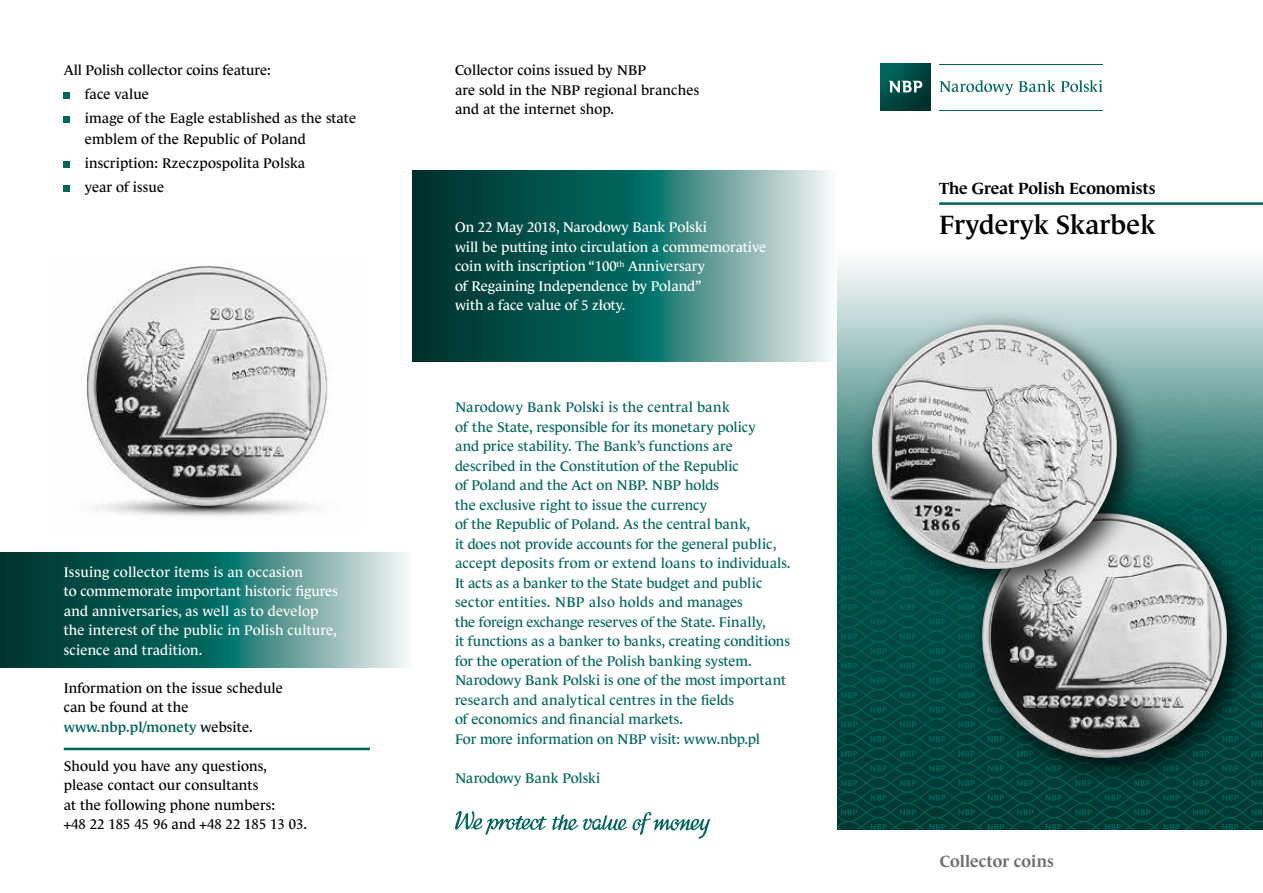
<style>
.page{position:relative;width:1263px;height:893px;background:#fff}
.page>*{position:absolute;margin:0;border:0;box-sizing:border-box;transform-origin:0 0}
.t1{font:600 27px "Le Monde Journal Pro";color:#000}
.t2{font:600 expanded 16.5px "Le Monde Journal Pro";letter-spacing:-.01em;color:#000}
.t3{font:600 expanded 16.5px "Le Monde Journal Pro";letter-spacing:.005em;color:#706f6f}
.t4{font:14.25px/19.5px "Le Monde Journal Pro";color:#00655d}
.t5{font:14.25px/19.5px "Le Monde Journal Pro";letter-spacing:.01em;color:#000}
.t6{font:14.25px/19.5px "Le Monde Journal Pro";color:#fff}
.s1{font-weight:600;color:#00655c}
</style>
<div class="page">
<svg style="left:1149px;top:461px;width:114px;height:290px;background:#17655e"></svg>
<svg style="left:1259px;top:692px;width:4px;height:6px"></svg>
<svg style="left:1192px;top:487px;width:17px;height:6px"></svg>
<svg style="left:1251px;top:487px;width:12px;height:6px"></svg>
<svg style="left:1259px;top:604px;width:4px;height:6px"></svg>
<svg style="left:1259px;top:634px;width:4px;height:5px"></svg>
<svg style="left:1259px;top:575px;width:4px;height:6px"></svg>
<svg style="left:1259px;top:546px;width:4px;height:6px"></svg>
<svg style="left:1222px;top:472px;width:16px;height:6px"></svg>
<svg style="left:1259px;top:663px;width:4px;height:6px"></svg>
<svg style="left:1163px;top:472px;width:17px;height:6px"></svg>
<svg style="left:1259px;top:721px;width:4px;height:6px"></svg>
<svg style="left:1259px;top:516px;width:4px;height:6px"></svg>
<svg style="left:1054px;top:751px;width:209px;height:78px;background:#00413b"></svg>
<svg style="left:838px;top:754px;width:216px;height:75px;background:#00433c"></svg>
<svg style="left:958px;top:754px;width:9px;height:3px"></svg>
<svg style="left:838px;top:461px;width:129px;height:293px;background:#004c44"></svg>
<svg style="left:870px;top:619px;width:17px;height:6px"></svg>
<svg style="left:929px;top:619px;width:16px;height:6px"></svg>
<svg style="left:899px;top:604px;width:17px;height:6px"></svg>
<svg style="left:899px;top:634px;width:17px;height:5px"></svg>
<svg style="left:958px;top:692px;width:9px;height:6px"></svg>
<svg style="left:840px;top:721px;width:17px;height:6px"></svg>
<svg style="left:840px;top:692px;width:17px;height:6px"></svg>
<svg style="left:899px;top:692px;width:17px;height:6px"></svg>
<svg style="left:840px;top:487px;width:17px;height:6px"></svg>
<svg style="left:929px;top:707px;width:16px;height:6px"></svg>
<svg style="left:870px;top:707px;width:17px;height:6px"></svg>
<svg style="left:958px;top:604px;width:9px;height:6px"></svg>
<svg style="left:958px;top:634px;width:9px;height:5px"></svg>
<svg style="left:840px;top:634px;width:17px;height:5px"></svg>
<svg style="left:840px;top:604px;width:17px;height:6px"></svg>
<svg style="left:840px;top:575px;width:17px;height:6px"></svg>
<svg style="left:840px;top:663px;width:17px;height:6px"></svg>
<svg style="left:958px;top:663px;width:9px;height:6px"></svg>
<svg style="left:899px;top:663px;width:17px;height:6px"></svg>
<svg style="left:899px;top:721px;width:17px;height:6px"></svg>
<svg style="left:840px;top:516px;width:17px;height:6px"></svg>
<svg style="left:958px;top:721px;width:9px;height:6px"></svg>
<svg style="left:870px;top:677px;width:17px;height:6px"></svg>
<svg style="left:929px;top:677px;width:16px;height:6px"></svg>
<svg style="left:1192px;top:461px;width:17px;height:3px"></svg>
<svg style="left:1251px;top:461px;width:12px;height:3px"></svg>
<svg style="left:1054px;top:263px;width:209px;height:198px;background:#a0c3c0"></svg>
<svg style="left:1163px;top:326px;width:17px;height:6px"></svg>
<svg style="left:1163px;top:297px;width:17px;height:5px"></svg>
<svg style="left:1222px;top:267px;width:16px;height:6px"></svg>
<svg style="left:1222px;top:297px;width:16px;height:5px"></svg>
<svg style="left:1222px;top:326px;width:16px;height:6px"></svg>
<svg style="left:1192px;top:311px;width:17px;height:6px"></svg>
<svg style="left:1192px;top:282px;width:17px;height:6px"></svg>
<svg style="left:1192px;top:341px;width:17px;height:5px"></svg>
<svg style="left:1251px;top:399px;width:12px;height:6px"></svg>
<svg style="left:1104px;top:297px;width:17px;height:5px"></svg>
<svg style="left:1075px;top:282px;width:17px;height:6px"></svg>
<svg style="left:1192px;top:399px;width:17px;height:6px"></svg>
<svg style="left:1222px;top:414px;width:16px;height:6px"></svg>
<svg style="left:1163px;top:414px;width:17px;height:6px"></svg>
<svg style="left:1251px;top:311px;width:12px;height:6px"></svg>
<svg style="left:1251px;top:341px;width:12px;height:5px"></svg>
<svg style="left:1251px;top:282px;width:12px;height:6px"></svg>
<svg style="left:1133px;top:282px;width:17px;height:6px"></svg>
<svg style="left:1251px;top:370px;width:12px;height:6px"></svg>
<svg style="left:1192px;top:370px;width:17px;height:6px"></svg>
<svg style="left:1104px;top:267px;width:17px;height:6px"></svg>
<svg style="left:1192px;top:428px;width:17px;height:6px"></svg>
<svg style="left:1251px;top:428px;width:12px;height:6px"></svg>
<svg style="left:1163px;top:385px;width:17px;height:5px"></svg>
<svg style="left:1222px;top:385px;width:16px;height:5px"></svg>
<svg style="left:840px;top:461px;width:17px;height:3px"></svg>
<svg style="left:838px;top:263px;width:216px;height:198px;background:#cadedc"></svg>
<svg style="left:870px;top:297px;width:17px;height:5px"></svg>
<svg style="left:929px;top:267px;width:16px;height:6px"></svg>
<svg style="left:929px;top:297px;width:16px;height:5px"></svg>
<svg style="left:1045px;top:297px;width:17px;height:5px"></svg>
<svg style="left:1045px;top:267px;width:17px;height:6px"></svg>
<svg style="left:899px;top:282px;width:17px;height:6px"></svg>
<svg style="left:840px;top:428px;width:17px;height:6px"></svg>
<svg style="left:840px;top:399px;width:17px;height:6px"></svg>
<svg style="left:987px;top:297px;width:17px;height:5px"></svg>
<svg style="left:987px;top:267px;width:17px;height:6px"></svg>
<svg style="left:958px;top:282px;width:17px;height:6px"></svg>
<svg style="left:840px;top:341px;width:17px;height:5px"></svg>
<svg style="left:840px;top:311px;width:17px;height:6px"></svg>
<svg style="left:840px;top:282px;width:17px;height:6px"></svg>
<svg style="left:840px;top:370px;width:17px;height:6px"></svg>
<svg style="left:1016px;top:282px;width:17px;height:6px"></svg>
<img style="left:880px;top:64px;width:51px;height:47px">
<hr style="left:939px;top:64px;width:164px;height:1px;background:#00655d">
<hr style="left:939px;top:110px;width:164px;height:1px;background:#00655d">
<svg style="left:889px;top:81px;width:33px;height:11px"></svg>
<svg style="left:939px;top:80px;width:74px;height:15px"></svg>
<svg style="left:1018px;top:80px;width:37px;height:12px"></svg>
<svg style="left:1061px;top:80px;width:42px;height:12px"></svg>
<svg style="left:412px;top:170px;width:417px;height:191px;background:#377973"></svg>
<svg style="left:64px;top:93px;width:6px;height:6px"></svg>
<svg style="left:64px;top:117px;width:6px;height:6px"></svg>
<svg style="left:64px;top:162px;width:6px;height:6px"></svg>
<svg style="left:64px;top:186px;width:6px;height:6px"></svg>
<hr style="left:939px;top:202px;width:324px;height:3px;background:#00655c">
<svg style="left:0;top:553px;width:406px;height:115px;background:#397b75"></svg>
<hr style="left:64px;top:748px;width:306px;height:2px;background:#00655c">
<svg style="left:455px;top:811px;width:255px;height:28px"></svg>
<img style="left:84px;top:265px;width:244px;height:251px">
<div style="left:967px;top:499px;width:292px;height:290px;background:#000;opacity:.75"></div>
<img style="left:982px;top:513px;width:245px;height:245px">
<div style="left:857px;top:310px;width:292px;height:290px;background:#000;opacity:.75"></div>
<img style="left:872px;top:324px;width:245px;height:245px">
<p class="t5" style="left:85px;top:57px;width:273px;line-height:24px;text-indent:-21px">All Polish collector coins feature:<br>face value<br>image of the Eagle established as the state</p>
<p class="t5" style="left:85px;top:126px;width:223px;line-height:24px;text-align:justify">emblem of the Republic of Poland inscription: Rzeczpospolita Polska year of issue</p>
<p class="t6" style="left:64px;top:561px;width:276px">Issuing collector items is an occasion<br>to commemorate important historic figures and anniversaries, as well as to develop the interest of the public in Polish culture, science and tradition.</p>
<p class="t5" style="left:64px;top:676px;width:221px">Information on the issue schedule can be found at the <span class="s1">www.nbp.pl/monety</span> website.</p>
<p class="t5" style="left:64px;top:754px;width:245px">Should you have any questions, please contact our consultants<br>at the following phone numbers:<br>+48 22 185 45 96 and +48 22 185 13 03.</p>
<p class="t5" style="left:455px;top:59px;width:246px">Collector coins issued by NBP<br>are sold in the NBP regional branches and at the internet shop.</p>
<p class="t6" style="left:455px;top:216px;width:313px">On 22 May 2018, Narodowy Bank Polski<br>will be putting into circulation a commemorative coin with inscription “100<sup>th</sup> Anniversary<br>of Regaining Independence by Poland”<br>with a face value of 5 złoty.</p>
<p class="t4" style="left:455px;top:396px;width:337px">Narodowy Bank Polski is the central bank<br>of the State, responsible for its monetary policy<br>and price stability. The Bank’s functions are described in the Constitution of the Republic<br>of Poland and the Act on NBP. NBP holds<br>the exclusive right to issue the currency<br>of the Republic of Poland. As the central bank,<br>it does not provide accounts for the general public, accept deposits from or extend loans to individuals.<br>It acts as a banker to the State budget and public sector entities. NBP also holds and manages<br>the foreign exchange reserves of the State. Finally,<br>it functions as a banker to banks, creating conditions for the operation of the Polish banking system.<br>Narodowy Bank Polski is one of the most important research and analytical centres in the fields<br>of economics and financial markets.<br>For more information on NBP visit: www.nbp.pl</p>
<p class="t4" style="left:455px;top:767px;width:147px">Narodowy Bank Polski</p>
<p class="t2" style="left:939px;top:176px;width:218px">The Great Polish Economists</p>
<h1 class="t1" style="left:939px;top:204px;width:218px">Fryderyk Skarbek</h1>
<p class="t3" style="left:940px;top:849px;width:116px">Collector coins</p>
</div>
